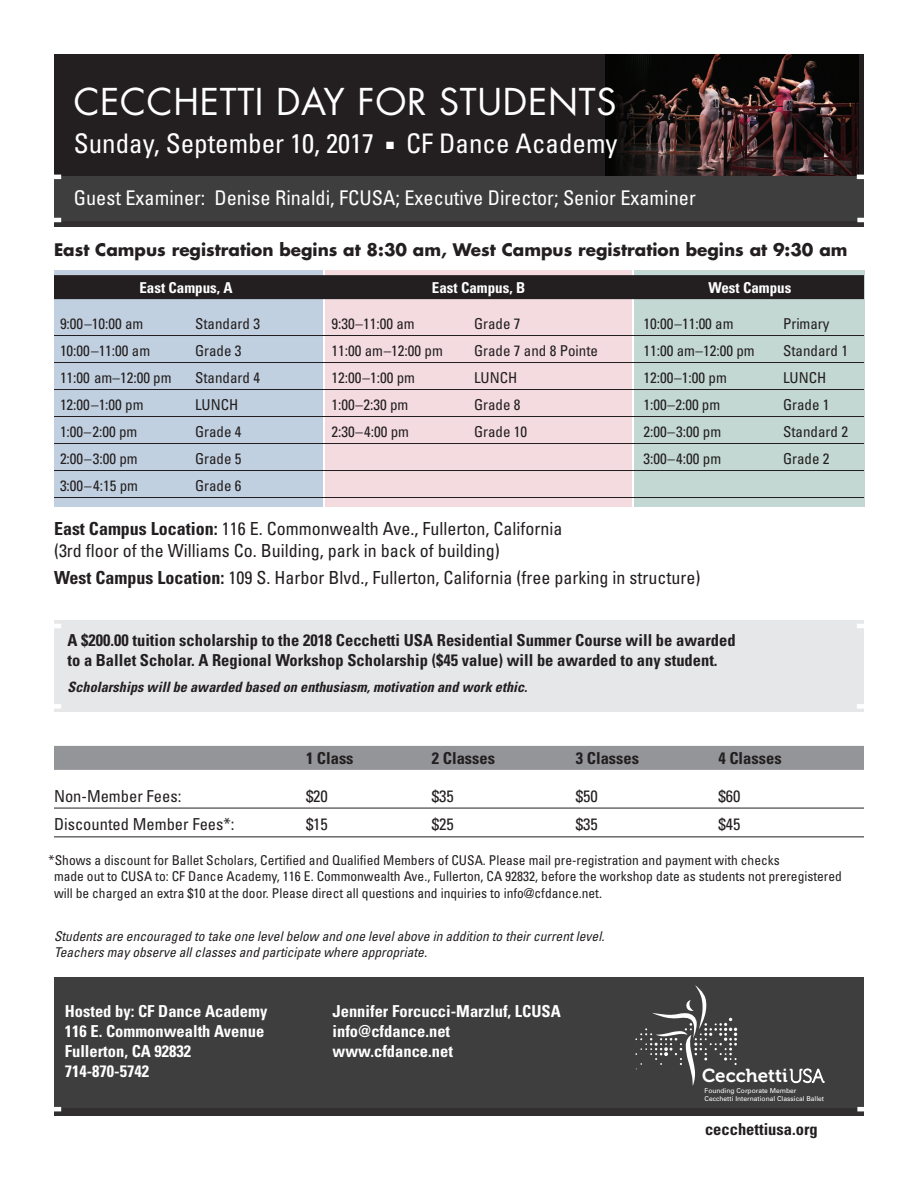
<style>
.page{position:relative;width:918px;height:1188px;background:#fff}
.page>*{position:absolute;margin:0;border:0;box-sizing:border-box;transform-origin:0 0}
.t1{font:36px "Futura";letter-spacing:.02em;color:#fff}
.t2{font:condensed 27px "Univers";color:#fff}
.t3{font:condensed 20.25px "Univers";color:#fff}
.t4{font:18.75px "Museo 700";color:#fff}
.t5{font:condensed 18px/21.6px "Univers";color:#231f20}
.t6{font:700 16.8px "Futura";color:#231f20}
.t7{font:700 condensed 16.5px/19.8px "Univers";color:#231f20}
.t8{font:700 condensed 16.5px/19.8px "Univers";color:#fff}
.t9{font:condensed 16.5px "Univers";color:#231f20}
.t10{font:condensed 15px "Univers";color:#231f20}
.t11{font:700 condensed 15px "Univers";color:#fff}
.t12{font:italic 700 condensed 14.25px "Univers";color:#231f20}
.t13{font:condensed 13.5px/16.5px "Univers";color:#231f20}
.t14{font:italic condensed 13.5px/16.2px "Univers";color:#231f20}
.t15{font:6.6px/7.9px "Univers";color:#fff}
.s1{font-weight:700}
.s2{font-family:"Museo 100"}
</style>
<div class="page">
<div style="left:54px;top:977px;width:810px;height:135px;background:#3e3e3f"></div>
<div style="left:54px;top:1108px;width:810px;height:8px;background:#312f30"></div>
<svg style="left:54px;top:1107px;width:7px;height:4px"></svg>
<svg style="left:857px;top:1107px;width:7px;height:4px"></svg>
<div style="left:54px;top:270px;width:268px;height:237px;background:#c1d0e0"></div>
<div style="left:325px;top:270px;width:307px;height:237px;background:#f3dbe0"></div>
<div style="left:634px;top:270px;width:231px;height:237px;background:#c3d8d2"></div>
<div style="left:54px;top:275px;width:810px;height:24px;background:#231f20"></div>
<hr style="left:54px;top:335px;width:810px;height:1px;background:#231f20">
<hr style="left:54px;top:362px;width:810px;height:1px;background:#231f20">
<hr style="left:54px;top:389px;width:810px;height:1px;background:#231f20">
<hr style="left:54px;top:416px;width:810px;height:1px;background:#231f20">
<hr style="left:54px;top:443px;width:810px;height:1px;background:#231f20">
<hr style="left:54px;top:470px;width:810px;height:1px;background:#231f20">
<hr style="left:54px;top:497px;width:810px;height:1px;background:#231f20">
<div style="left:54px;top:746px;width:810px;height:24px;background:#939598"></div>
<hr style="left:54px;top:808px;width:810px;height:1px;background:#231f20">
<hr style="left:54px;top:836px;width:810px;height:1px;background:#231f20">
<div style="left:54px;top:620px;width:810px;height:92px;background:#e6e7e9"></div>
<svg style="left:54px;top:624px;width:7px;height:4px"></svg>
<svg style="left:857px;top:624px;width:7px;height:4px"></svg>
<svg style="left:54px;top:704px;width:7px;height:5px"></svg>
<svg style="left:857px;top:704px;width:7px;height:5px"></svg>
<svg style="left:635px;top:985px;width:102px;height:101px"></svg>
<svg style="left:790px;top:1069px;width:34px;height:14px"></svg>
<div style="left:54px;top:219px;width:810px;height:8px;background:#312f30"></div>
<div style="left:54px;top:54px;width:810px;height:124px;background:#231f20"></div>
<img style="left:605px;top:54px;width:253px;height:122px">
<div style="left:54px;top:176px;width:810px;height:45px;background:#3e3e3f"></div>
<svg style="left:54px;top:175px;width:7px;height:4px"></svg>
<svg style="left:857px;top:175px;width:7px;height:4px"></svg>
<svg style="left:54px;top:218px;width:7px;height:4px"></svg>
<svg style="left:857px;top:218px;width:7px;height:4px"></svg>
<p class="t1" style="left:74px;top:77px;width:544px">CECCHETTI DAY FOR STUDENTS</p>
<p class="t2" style="left:74px;top:127px;width:545px">Sunday, September 10, 2017 ■ CF Dance Academy</p>
<p class="t3" style="left:74px;top:185px;width:623px">Guest Examiner: Denise Rinaldi, FCUSA; Executive Director; Senior Examiner</p>
<p class="t6" style="left:54px;top:238px;width:795px">East Campus registration begins at 8:30 am, West Campus registration begins at 9:30 am</p>
<p class="t11" style="left:139px;top:279px;width:95px">East Campus, A</p>
<p class="t11" style="left:432px;top:279px;width:95px">East Campus, B</p>
<p class="t11" style="left:709px;top:279px;width:84px">West Campus</p>
<p class="t10" style="left:60px;top:314px;width:85px">9:00–10:00 am</p>
<p class="t10" style="left:195px;top:314px;width:66px">Standard 3</p>
<p class="t10" style="left:332px;top:314px;width:85px">9:30–11:00 am</p>
<p class="t10" style="left:474px;top:314px;width:48px">Grade 7</p>
<p class="t10" style="left:644px;top:314px;width:92px">10:00–11:00 am</p>
<p class="t10" style="left:783px;top:314px;width:48px">Primary</p>
<p class="t10" style="left:60px;top:341px;width:92px">10:00–11:00 am</p>
<p class="t10" style="left:195px;top:341px;width:48px">Grade 3</p>
<p class="t10" style="left:332px;top:341px;width:113px">11:00 am–12:00 pm</p>
<p class="t10" style="left:474px;top:341px;width:126px">Grade 7 and 8 Pointe</p>
<p class="t10" style="left:644px;top:341px;width:113px">11:00 am–12:00 pm</p>
<p class="t10" style="left:783px;top:341px;width:66px">Standard 1</p>
<p class="t10" style="left:60px;top:368px;width:113px">11:00 am–12:00 pm</p>
<p class="t10" style="left:195px;top:368px;width:66px">Standard 4</p>
<p class="t10" style="left:331px;top:368px;width:85px">12:00–1:00 pm</p>
<p class="t10" style="left:474px;top:368px;width:45px">LUNCH</p>
<p class="t10" style="left:643px;top:368px;width:85px">12:00–1:00 pm</p>
<p class="t10" style="left:783px;top:368px;width:45px">LUNCH</p>
<p class="t10" style="left:60px;top:395px;width:85px">12:00–1:00 pm</p>
<p class="t10" style="left:195px;top:395px;width:45px">LUNCH</p>
<p class="t10" style="left:332px;top:395px;width:78px">1:00–2:30 pm</p>
<p class="t10" style="left:474px;top:395px;width:48px">Grade 8</p>
<p class="t10" style="left:644px;top:395px;width:78px">1:00–2:00 pm</p>
<p class="t10" style="left:783px;top:395px;width:48px">Grade 1</p>
<p class="t10" style="left:60px;top:422px;width:79px">1:00–2:00 pm</p>
<p class="t10" style="left:195px;top:422px;width:48px">Grade 4</p>
<p class="t10" style="left:332px;top:422px;width:79px">2:30–4:00 pm</p>
<p class="t10" style="left:474px;top:422px;width:55px">Grade 10</p>
<p class="t10" style="left:644px;top:422px;width:79px">2:00–3:00 pm</p>
<p class="t10" style="left:783px;top:422px;width:66px">Standard 2</p>
<p class="t10" style="left:60px;top:449px;width:79px">2:00–3:00 pm</p>
<p class="t10" style="left:195px;top:449px;width:48px">Grade 5</p>
<p class="t10" style="left:644px;top:449px;width:79px">3:00–4:00 pm</p>
<p class="t10" style="left:783px;top:449px;width:48px">Grade 2</p>
<p class="t10" style="left:60px;top:476px;width:80px">3:00–4:15 pm</p>
<p class="t10" style="left:195px;top:476px;width:48px">Grade 6</p>
<p class="t5" style="left:54px;top:518px;width:510px"><span class="s1">East Campus Location:</span> 116 E. Commonwealth Ave., Fullerton, California (3rd floor of the Williams Co. Building, park in back of building)</p>
<p class="t5" style="left:54px;top:567px;width:648px"><span class="s1">West Campus Location:</span> 109 S. Harbor Blvd., Fullerton, California (free parking in structure)</p>
<p class="t7" style="left:68px;top:630px;width:670px">A $200.00 tuition scholarship to the 2018 Cecchetti USA Residential Summer Course will be awarded to a Ballet Scholar. A Regional Workshop Scholarship ($45 value) will be awarded to any student.</p>
<p class="t12" style="left:68px;top:678px;width:461px">Scholarships will be awarded based on enthusiasm, motivation and work ethic.</p>
<p class="t7" style="left:306px;top:748px;width:49px">1 Class</p>
<p class="t7" style="left:432px;top:748px;width:65px">2 Classes</p>
<p class="t7" style="left:576px;top:748px;width:65px">3 Classes</p>
<p class="t7" style="left:718px;top:748px;width:65px">4 Classes</p>
<p class="t9" style="left:54px;top:785px;width:129px">Non-Member Fees:</p>
<p class="t9" style="left:306px;top:785px;width:23px">$20</p>
<p class="t9" style="left:432px;top:785px;width:23px">$35</p>
<p class="t9" style="left:576px;top:785px;width:23px">$50</p>
<p class="t9" style="left:718px;top:785px;width:23px">$60</p>
<p class="t9" style="left:54px;top:814px;width:182px">Discounted Member Fees*:</p>
<p class="t9" style="left:306px;top:814px;width:23px">$15</p>
<p class="t9" style="left:432px;top:814px;width:23px">$25</p>
<p class="t9" style="left:576px;top:814px;width:23px">$35</p>
<p class="t9" style="left:718px;top:814px;width:23px">$45</p>
<p class="t13" style="left:54px;top:852px;width:789px;text-indent:-6px">*Shows a discount for Ballet Scholars, Certified and Qualified Members of CUSA. Please mail pre-registration and payment with checks<br>made out to CUSA to: CF Dance Academy, 116 E. Commonwealth Ave., Fullerton, CA 92832, before the workshop date as students not preregistered will be charged an extra $10 at the door. Please direct all questions and inquiries to info@cfdance.net.</p>
<p class="t14" style="left:54px;top:928px;width:552px">Students are encouraged to take one level below and one level above in addition to their current level.<br>Teachers may observe all classes and participate where appropriate.</p>
<p class="t8" style="left:65px;top:1001px;width:204px">Hosted by: CF Dance Academy<br>116 E. Commonwealth Avenue<br>Fullerton, CA 92832<br>714-870-5742</p>
<p class="t8" style="left:333px;top:1001px;width:230px">Jennifer Forcucci-Marzluf, LCUSA info@cfdance.net www.cfdance.net</p>
<p class="t4" style="left:702px;top:1066px;width:124px">Cecchetti<span class="s2">USA</span></p>
<p class="t15" style="left:705px;top:1086px;width:121px">Founding Corporate Member<br>Cecchetti International Classical Ballet</p>
<p class="t7" style="left:705px;top:1119px;width:114px">cecchettiusa.org</p>
</div>
